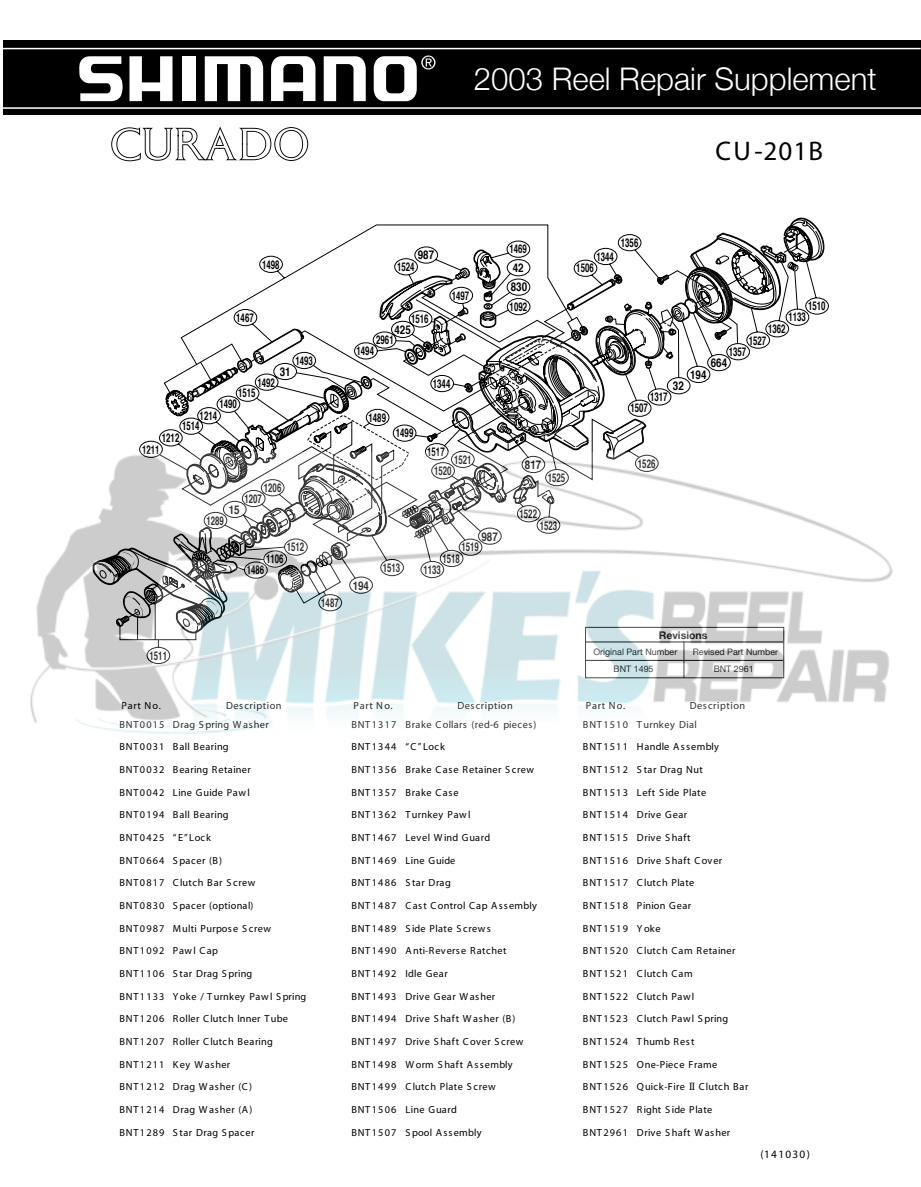
<style>
.page{position:relative;width:921px;height:1187px;background:#fff}
.page>*{position:absolute;margin:0;border:0;box-sizing:border-box;transform-origin:0 0}
.t1{font:300 31.2px "Helvetica Neue";color:#fff}
.t2{font:27px "Myriad";letter-spacing:.045em;color:#000}
.t3{font:700 12px/19.2px "Helvetica";color:#000;scale:.66 1}
.t4{font:700 12px "Helvetica";color:#000;scale:.82 1}
.t5{font:11.25px "Myriad";letter-spacing:.115em;color:#000}
.t6{font:700 10.5px "Helvetica Neue";color:#231f20}
.t7{font:10.35px/22.6px "Myriad";letter-spacing:.055em;color:#000}
.t8{font:10.35px/22.6px "Myriad";letter-spacing:.035em;color:#000}
.t9{font:10.35px/18.6px "Myriad";letter-spacing:.1em;color:#000}
.t10{font:8.85px "Helvetica Neue";color:#231f20}
.s1{font-family:"Palatino"}
</style>
<div class="page">
<svg style="left:111px;top:126px;width:197px;height:35px"></svg>
<svg style="left:139px;top:217px;width:690px;height:235px"></svg>
<div style="left:3px;top:40px;width:918px;height:75px;background:#000"></div>
<svg style="left:271px;top:56px;width:44px;height:45px"></svg>
<svg style="left:324px;top:56px;width:42px;height:45px"></svg>
<svg style="left:205px;top:56px;width:58px;height:45px"></svg>
<div style="left:182px;top:56px;width:13px;height:45px;background:#fff"></div>
<svg style="left:129px;top:56px;width:44px;height:45px"></svg>
<svg style="left:79px;top:56px;width:44px;height:45px"></svg>
<svg style="left:374px;top:55px;width:61px;height:46px"></svg>
<hr style="left:0;top:48px;width:921px;height:1px;background:#fff">
<hr style="left:3px;top:107px;width:918px;height:2px;background:#fff">
<img style="left:30px;top:452px;width:862px;height:282px">
<h1 class="t1" style="left:474px;top:60px;width:405px">2003 Reel Repair Supplement</h1>
<h2 class="t2" style="left:715px;top:138px;width:109px">CU-201B</h2>
<p class="t3" style="left:262px;top:255px;width:28px">1498</p>
<p class="t3" style="left:236px;top:309px;width:28px">1467</p>
<p class="t3" style="left:295px;top:352px;width:28px">1493</p>
<p class="t4" style="left:280px;top:363px;width:15px">31</p>
<p class="t3" style="left:257px;top:373px;width:28px">1492</p>
<p class="t3" style="left:238px;top:384px;width:28px">1515</p>
<p class="t3" style="left:220px;top:395px;width:28px">1490</p>
<p class="t3" style="left:200px;top:407px;width:28px">1214</p>
<p class="t3" style="left:182px;top:417px;width:28px">1514</p>
<p class="t3" style="left:162px;top:429px;width:28px">1212</p>
<p class="t4" style="left:418px;top:247px;width:22px">987</p>
<p class="t3" style="left:397px;top:258px;width:28px">1524</p>
<p class="t3" style="left:411px;top:310px;width:28px">1516</p>
<p class="t4" style="left:394px;top:321px;width:22px">425</p>
<p class="t3" style="left:376px;top:331px;width:28px">2961</p>
<p class="t3" style="left:357px;top:342px;width:28px">1494</p>
<p class="t3" style="left:452px;top:287px;width:28px">1497</p>
<p class="t3" style="left:369px;top:409px;width:28px">1489</p>
<p class="t3" style="left:396px;top:424px;width:28px">1499</p>
<p class="t3" style="left:433px;top:374px;width:28px">1344</p>
<p class="t3" style="left:509px;top:240px;width:28px">1469<br>42<br>830<br>1092</p>
<p class="t3" style="left:621px;top:234px;width:28px">1356</p>
<p class="t3" style="left:596px;top:247px;width:28px">1344</p>
<p class="t3" style="left:576px;top:259px;width:28px">1506</p>
<p class="t3" style="left:808px;top:297px;width:28px">1510</p>
<p class="t3" style="left:788px;top:308px;width:28px">1133</p>
<p class="t3" style="left:768px;top:320px;width:28px">1362</p>
<p class="t3" style="left:749px;top:331px;width:28px">1527</p>
<p class="t3" style="left:729px;top:343px;width:28px">1357</p>
<p class="t4" style="left:711px;top:354px;width:22px">664</p>
<p class="t4" style="left:690px;top:366px;width:22px">194</p>
<p class="t4" style="left:673px;top:377px;width:15px">32</p>
<p class="t3" style="left:650px;top:388px;width:28px">1317</p>
<p class="t3" style="left:630px;top:399px;width:28px">1507</p>
<p class="t3" style="left:142px;top:440px;width:28px">1211</p>
<p class="t3" style="left:264px;top:479px;width:28px">1206</p>
<p class="t3" style="left:427px;top:443px;width:38px;line-height:18.8px;text-align:center">1517<br>1520</p>
<p class="t3" style="left:454px;top:450px;width:28px">1521</p>
<p class="t4" style="left:525px;top:456px;width:22px">817</p>
<p class="t3" style="left:548px;top:469px;width:28px">1525</p>
<p class="t3" style="left:638px;top:454px;width:28px">1526</p>
<p class="t3" style="left:244px;top:490px;width:28px">1207</p>
<p class="t4" style="left:229px;top:501px;width:15px">15</p>
<p class="t3" style="left:206px;top:511px;width:28px">1289</p>
<p class="t3" style="left:520px;top:505px;width:28px">1522</p>
<p class="t3" style="left:540px;top:516px;width:28px">1523</p>
<p class="t3" style="left:287px;top:538px;width:28px">1512</p>
<p class="t4" style="left:481px;top:528px;width:22px">987</p>
<p class="t3" style="left:462px;top:538px;width:28px">1519</p>
<p class="t3" style="left:266px;top:550px;width:28px">1106</p>
<p class="t3" style="left:247px;top:561px;width:28px">1486</p>
<p class="t3" style="left:443px;top:549px;width:28px">1518</p>
<p class="t3" style="left:383px;top:559px;width:28px">1513</p>
<p class="t3" style="left:423px;top:560px;width:28px">1133</p>
<p class="t4" style="left:353px;top:577px;width:22px">194</p>
<p class="t3" style="left:321px;top:594px;width:28px">1487</p>
<p class="t3" style="left:150px;top:647px;width:28px">1511</p>
<p class="t6" style="left:659px;top:629px;width:50px">Revisions</p>
<p class="t10" style="left:593px;top:646px;width:85px">Original Part Number</p>
<p class="t10" style="left:693px;top:646px;width:87px">Revised Part Number</p>
<p class="t10" style="left:614px;top:664px;width:41px">BNT 1495</p>
<p class="t10" style="left:714px;top:664px;width:41px">BNT 2961</p>
<p class="t7" style="left:121px;top:694px;width:41px">Part No.</p>
<p class="t7" style="left:226px;top:694px;width:57px">Description</p>
<p class="t7" style="left:119px;top:713px;width:47px;text-align:justify">BNT0015<br>BNT0031<br>BNT0032<br>BNT0042<br>BNT0194<br>BNT0425<br>BNT0664<br>BNT0817<br>BNT0830<br>BNT0987<br>BNT1092<br>BNT1106<br>BNT1133<br>BNT1206<br>BNT1207<br>BNT1211<br>BNT1212<br>BNT1214<br>BNT1289</p>
<p class="t8" style="left:173px;top:713px;width:135px">Drag Spring Washer<br>Ball Bearing<br>Bearing Retainer<br>Line Guide Pawl<br>Ball Bearing<br>“E”Lock<br>Spacer (B)<br>Clutch Bar Screw<br>S pacer (optional)<br>Multi Purpose S crew<br>Pawl Cap<br>Star Drag Spring<br>Yoke / Turnkey Pawl Spring<br>Roller Clutch lnner Tube<br>Roller Clutch Bearing<br>Key Washer<br>Drag Washer (C)<br>Drag Washer (A)<br>Star Drag Spacer</p>
<p class="t7" style="left:405px;top:696px;width:133px;line-height:18.6px;text-indent:52px">Description<br>Brake Collars (red-6 pieces)</p>
<p class="t7" style="left:405px;top:736px;width:133px">“C”Lock<br>Brake Case Retainer Screw<br>Brake Case<br>Turnkey Pawl<br>Level Wind Guard<br>Line Guide<br>Star Drag<br>Cast Control Cap Assembly<br>Side Plate Screws<br>Anti-Reverse Ratchet<br>Idle Gear<br>Drive Gear Washer<br>Drive Shaft Washer (B)<br>Drive Shaft Cover Screw<br>Worm Shaft Assembly<br>Clutch Plate Screw<br>Line Guard<br>S pool Assembly</p>
<p class="t7" style="left:353px;top:694px;width:41px">Part No.</p>
<p class="t9" style="left:583px;top:696px;width:47px">Part No.<br>BNT1510</p>
<p class="t7" style="left:583px;top:736px;width:47px;text-align:justify">BNT1511<br>BNT1512<br>BNT1513<br>BNT1514<br>BNT1515<br>BNT1516<br>BNT1517<br>BNT1518<br>BNT1519<br>BNT1520<br>BNT1521<br>BNT1522<br>BNT1523<br>BNT1524<br>BNT1525<br>BNT1526<br>BNT1527<br>BNT2961</p>
<p class="t7" style="left:351px;top:713px;width:47px;text-align:justify">BNT1317<br>BNT1344<br>BNT1356<br>BNT1357<br>BNT1362<br>BNT1467<br>BNT1469<br>BNT1486<br>BNT1487<br>BNT1489<br>BNT1490<br>BNT1492<br>BNT1493<br>BNT1494<br>BNT1497<br>BNT1498<br>BNT1499<br>BNT1506<br>BNT1507</p>
<p class="t7" style="left:637px;top:696px;width:110px;line-height:18.6px;text-indent:53px">Description<br>Turnkey Dial</p>
<p class="t7" style="left:637px;top:736px;width:113px">Handle Assembly<br>Star Drag Nut<br>Left Side Plate<br>Drive Gear<br>Drive Shaft<br>Drive Shaft Cover<br>Clutch Plate<br>Pinion Gear<br>Yoke<br>Clutch Cam Retainer<br>Clutch Cam<br>Clutch Pawl<br>Clutch Pawl Spring<br>Thumb Rest<br>One-Piece Frame<br>Quick-Fire <span class="s1">II</span> Clutch Bar<br>Right S ide Plate<br>Drive Shaft Washer</p>
<p class="t5" style="left:760px;top:1149px;width:51px">(141030)</p>
</div>
